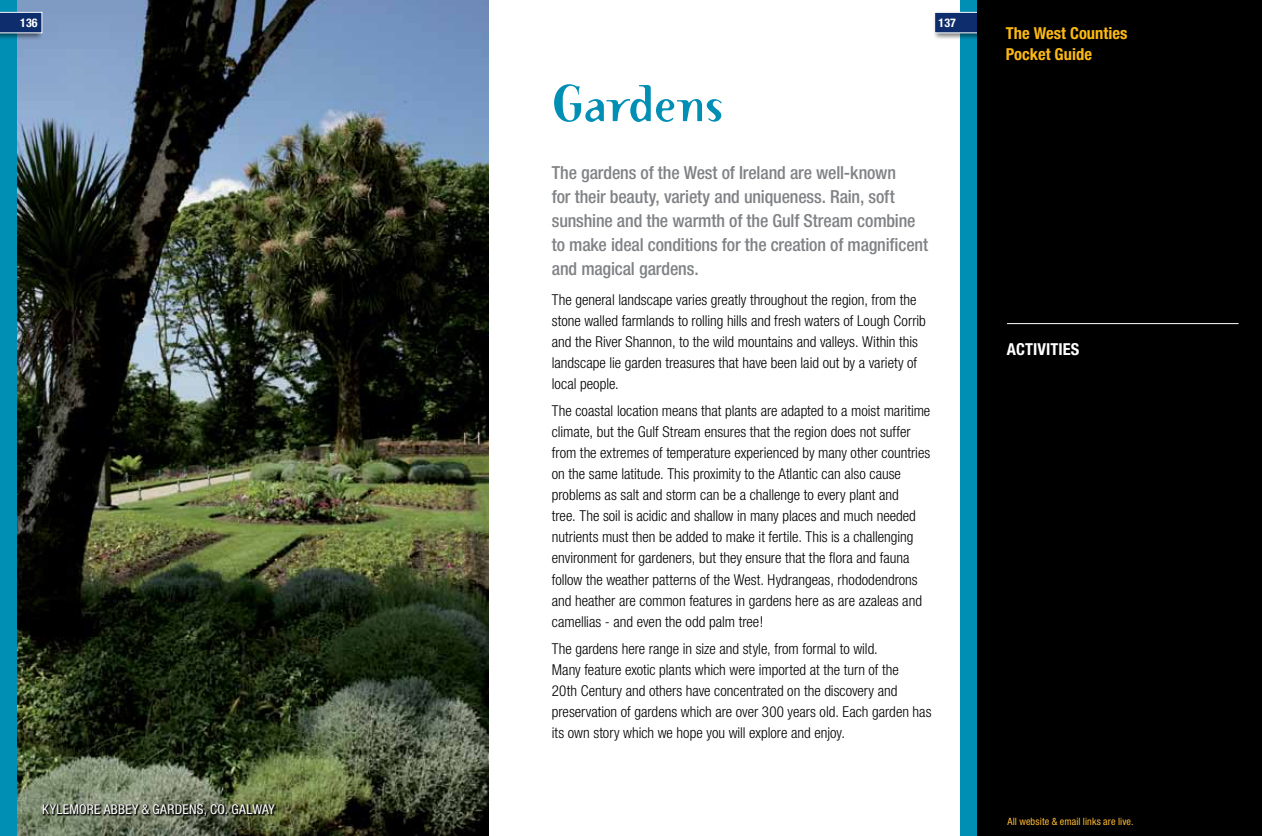
<style>
.page{position:relative;width:1262px;height:836px;background:#fff}
.page>*{position:absolute;margin:0;border:0;box-sizing:border-box;transform-origin:0 0}
.t1{font:700 54px "Tema Cantante";letter-spacing:-.01em;color:#008fb4}
.t2{font:500 condensed 18px/24px "Helvetica Neue";letter-spacing:-.01em;color:#808285}
.t3{font:700 condensed 16.5px/21px "Helvetica Neue";letter-spacing:.005em;color:#fdb913}
.t4{font:700 condensed 16.5px "Helvetica Neue";letter-spacing:.005em;color:#fff}
.t5{font:300 condensed 15px/21px "Helvetica Neue";color:#000}
.t6{font:condensed 13.5px "Helvetica Neue";letter-spacing:.02em;color:#fff}
.t7{font:700 condensed 12px "Helvetica Neue";color:#fff}
.t8{font:condensed 10.2px "Helvetica Neue";letter-spacing:.01em;color:#fdb933}
</style>
<div class="page">
<img style="left:16px;top:0;width:472px;height:836px">
<div style="left:0;top:0;width:16px;height:836px;background:#008fb4"></div>
<div style="left:0;top:10px;width:44px;height:31px;background:#000;opacity:.5"></div>
<svg style="left:0;top:12px;width:42px;height:21px"></svg>
<div style="left:960px;top:0;width:30px;height:836px;background:#008fb4"></div>
<div style="left:932px;top:10px;width:66px;height:31px;background:#000;opacity:.5"></div>
<div style="left:934px;top:12px;width:56px;height:21px;background:#0e2d6d;border:1px solid #fff"></div>
<div style="left:977px;top:0;width:285px;height:836px;background:#000"></div>
<div style="left:42px;top:803px;width:234px;height:14px;background:#000;opacity:.85"></div>
<hr style="left:1007px;top:323px;width:231px;height:1px;background:#fff">
<p class="t7" style="left:20px;top:15px;width:19px">136</p>
<p class="t7" style="left:938px;top:15px;width:19px">137</p>
<h1 class="t1" style="left:552px;top:70px;width:173px">Gardens</h1>
<p class="t6" style="left:42px;top:801px;width:234px">KYLEMORE ABBEY &amp; GARDENS, CO. GALWAY</p>
<p class="t2" style="left:552px;top:161px;width:378px">The gardens of the West of Ireland are well-known<br>for their beauty, variety and uniqueness. Rain, soft sunshine and the warmth of the Gulf Stream combine to make ideal conditions for the creation of magnificent and magical gardens.</p>
<p class="t5" style="left:552px;top:289px;width:376px">The general landscape varies greatly throughout the region, from the stone walled farmlands to rolling hills and fresh waters of Lough Corrib and the River Shannon, to the wild mountains and valleys. Within this landscape lie garden treasures that have been laid out by a variety of local people.</p>
<p class="t5" style="left:552px;top:400px;width:380px">The coastal location means that plants are adapted to a moist maritime climate, but the Gulf Stream ensures that the region does not suffer from the extremes of temperature experienced by many other countries on the same latitude. This proximity to the Atlantic can also cause problems as salt and storm can be a challenge to every plant and<br>tree. The soil is acidic and shallow in many places and much needed nutrients must then be added to make it fertile. This is a challenging environment for gardeners, but they ensure that the flora and fauna follow the weather patterns of the West. Hydrangeas, rhododendrons and heather are common features in gardens here as are azaleas and camellias - and even the odd palm tree!</p>
<p class="t5" style="left:552px;top:638px;width:381px">The gardens here range in size and style, from formal to wild.<br>Many feature exotic plants which were imported at the turn of the<br>20th Century and others have concentrated on the discovery and preservation of gardens which are over 300 years old. Each garden has its own story which we hope you will explore and enjoy.</p>
<p class="t3" style="left:1006px;top:23px;width:123px">The West Counties<br>Pocket Guide</p>
<p class="t4" style="left:1007px;top:338px;width:74px">ACTIVITIES</p>
<p class="t8" style="left:1007px;top:815px;width:128px">All website &amp; email links are live.</p>
</div>
